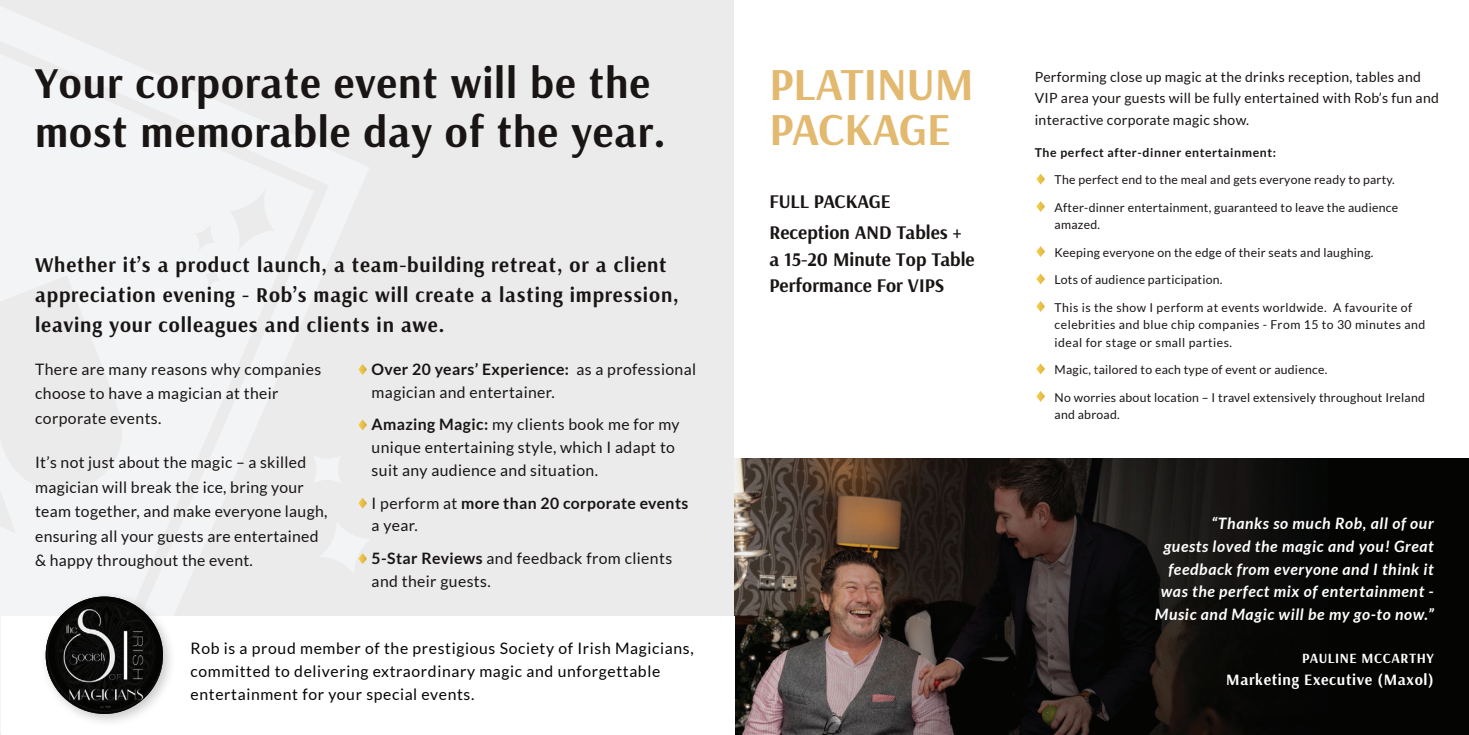
<style>
.page{position:relative;width:1469px;height:735px;background:#fff}
.page>*{position:absolute;margin:0;border:0;box-sizing:border-box;transform-origin:0 0}
.t1{font:700 45.5px/45.5px "Arsenal";color:#e3b86f}
.t2{font:700 43.75px/49px "Arsenal";letter-spacing:.02em;color:#191514}
.t3{font:700 21px/29.8px "Arsenal";letter-spacing:.04em;color:#191514}
.t4{font:700 19.25px/31.2px "Arsenal";color:#191514}
.t5{font:15.75px/24.5px "Lato";letter-spacing:.025em;color:#191514}
.t6{font:italic 700 15.75px/22.8px "Lato";letter-spacing:.04em;color:#fff;text-align:right}
.t7{font:15.75px/22.8px "Lato";letter-spacing:.04em;color:#040503}
.t8{font:700 15.75px/22.8px "Lato";letter-spacing:.025em;color:#191514}
.t9{font:700 15.75px "Arsenal";letter-spacing:.04em;color:#fff}
.t10{font:14px/21px "Lato";letter-spacing:.02em;color:#191514}
.t11{font:700 14px "Arsenal";letter-spacing:.04em;color:#fff}
.t12{font:12.25px/17.5px "Lato";letter-spacing:.02em;color:#191514}
.t13{font:12.25px/17.5px "Lato";letter-spacing:.04em;color:#191514}
.t14{font:700 12.25px "Lato";letter-spacing:.05em;color:#191514}
.s1{color:#fff}
.s2{font-weight:700}
.s3{font-weight:400}
</style>
<div class="page">
<img style="left:734px;top:458px;width:734px;height:276px">
<div style="left:0;top:0;width:733px;height:734px;background:#ebebec"></div>
<div style="left:1px;top:616px;width:733px;height:118px;background:#fff"></div>
<div style="left:40px;top:590px;width:136px;height:136px;background:#231f20;opacity:.23"></div>
<img style="left:46px;top:596px;width:117px;height:117px;border-radius:59px">
<h2 class="t2" style="left:35px;top:58px;width:632px">Your corporate event will be the most memorable day of the year.</h2>
<h3 class="t3" style="left:35px;top:250px;width:645px">Whether it’s a product launch, a team-building retreat, or a client appreciation evening - Rob’s magic will create a lasting impression, leaving your colleagues and clients in awe.</h3>
<p class="t5" style="left:35px;top:356px;width:287px">There are many reasons why companies choose to have a magician at their corporate events.</p>
<p class="t5" style="left:35px;top:450px;width:294px">It’s not just about the magic – a skilled magician will break the ice, bring your team together, and make everyone laugh, ensuring all your guests are entertained &amp; happy throughout the event.</p>
<p class="t5" style="left:371px;top:357px;width:326px;line-height:22.8px;text-indent:-15px"><span class="s1">♦</span> <span class="s2">Over 20 years’ Experience:</span> as a professional magician and entertainer.</p>
<p class="t5" style="left:371px;top:413px;width:309px;line-height:22.8px;text-indent:-15px"><span class="s1">♦</span> <span class="s2">Amazing Magic:</span> my clients book me for my unique entertaining style, which I adapt to suit any audience and situation.</p>
<p class="t8" style="left:371px;top:491px;width:318px;text-indent:-15px"><span class="s1">♦</span> <span class="s3">I perform at</span> more than 20 corporate events <span class="s3">a year.</span></p>
<p class="t5" style="left:371px;top:546px;width:302px;line-height:22.8px;text-indent:-15px"><span class="s1">♦</span> <span class="s2">5-Star Reviews</span> and feedback from clients and their guests.</p>
<p class="t7" style="left:190px;top:636px;width:504px">Rob is a proud member of the prestigious Society of Irish Magicians, committed to delivering extraordinary magic and unforgettable entertainment for your special events.</p>
<h1 class="t1" style="left:769px;top:61px;width:206px">PLATINUM<br>PACKAGE</h1>
<p class="t4" style="left:769px;top:185px;width:194px">FULL PACKAGE<br>Reception AND Tables +</p>
<p class="t4" style="left:769px;top:245px;width:207px;line-height:26.2px">a 15-20 Minute Top Table<br>Performance For VIPS</p>
<p class="t10" style="left:1034px;top:66px;width:406px">Performing close up magic at the drinks reception, tables and<br>VIP area your guests will be fully entertained with Rob’s fun and</p>
<p class="t10" style="left:1034px;top:110px;width:216px">interactive corporate magic show.</p>
<p class="t14" style="left:1034px;top:145px;width:243px">The perfect after-dinner entertainment:</p>
<p class="t12" style="left:1034px;top:171px;width:361px"><span class="s1">♦</span> The perfect end to the meal and gets everyone ready to party.</p>
<p class="t12" style="left:1054px;top:198px;width:345px;text-indent:-20px"><span class="s1">♦</span> After-dinner entertainment, guaranteed to leave the audience amazed.</p>
<p class="t12" style="left:1034px;top:243px;width:340px"><span class="s1">♦</span> Keeping everyone on the edge of their seats and laughing.</p>
<p class="t12" style="left:1034px;top:271px;width:189px"><span class="s1">♦</span> Lots of audience participation.</p>
<p class="t13" style="left:1054px;top:298px;width:372px;text-indent:-20px"><span class="s1">♦</span> This is the show I perform at events worldwide. A favourite of celebrities and blue chip companies - From 15 to 30 minutes and ideal for stage or small parties.</p>
<p class="t12" style="left:1034px;top:361px;width:294px"><span class="s1">♦</span> Magic, tailored to each type of event or audience.</p>
<p class="t12" style="left:1054px;top:388px;width:372px;text-indent:-20px"><span class="s1">♦</span> No worries about location – I travel extensively throughout Ireland and abroad.</p>
<p class="t6" style="left:1154px;top:512px;width:280px">“Thanks so much Rob, all of our<br>guests loved the magic and you! Great feedback from everyone and I think it was the perfect mix of entertainment - Music and Magic will be my go-to now.”</p>
<p class="t11" style="left:1302px;top:648px;width:133px">PAULINE MCCARTHY</p>
<p class="t9" style="left:1226px;top:667px;width:209px">Marketing Executive (Maxol)</p>
</div>
